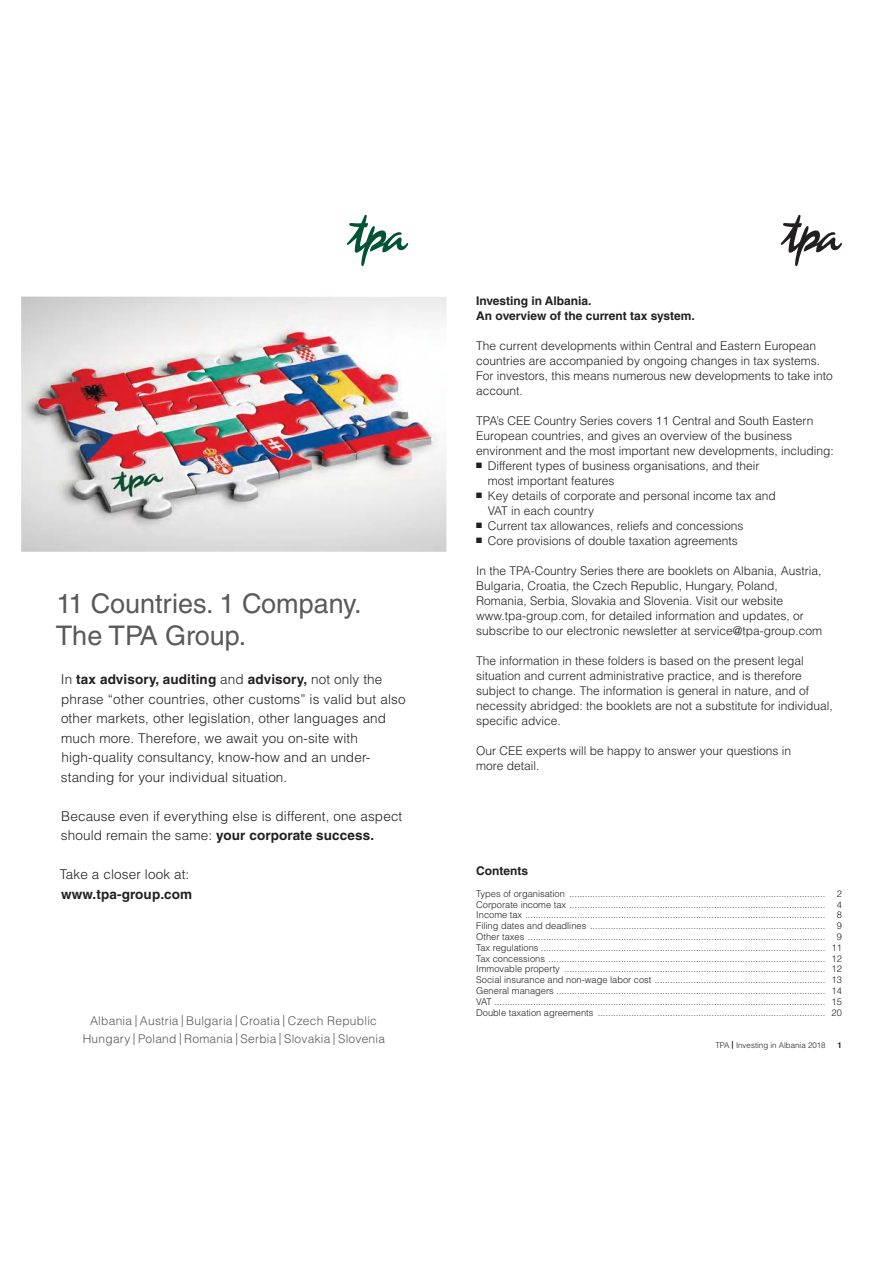
<style>
.page{position:relative;width:893px;height:1263px;background:#fff}
.page>*{position:absolute;margin:0;border:0;box-sizing:border-box;transform-origin:0 0}
.t1{font:27px/32.4px "Helvetica LT Std";color:#58595b}
.t2{font:300 13.5px/19.5px "Helvetica LT Std";letter-spacing:.01em;color:#231f20}
.t3{font:700 13.5px "Helvetica LT Std";letter-spacing:.01em;color:#231f20}
.t4{font:300 12px/15px "Helvetica LT Std";color:#231f20}
.t5{font:300 12px/18px "Helvetica LT Std";letter-spacing:.02em;color:#58595b;text-align:center}
.t6{font:700 12px/15px "Helvetica LT Std";color:#231f20}
.t7{font:300 9.3px/10.8px "Helvetica LT Std";color:#231f20;text-align:justify}
.t8{font:300 7.95px "Helvetica LT Std";color:#231f20}
.t9{font:700 7.95px "Helvetica LT Std";color:#231f20}
.s1{font-weight:700}
</style>
<div class="page">
<svg style="left:781px;top:215px;width:61px;height:51px"></svg>
<img style="left:21px;top:297px;width:425px;height:255px">
<svg style="left:347px;top:215px;width:61px;height:51px"></svg>
<h1 class="t1" style="left:56px;top:589px;width:307px">11 Countries. 1 Company.<br>The TPA Group.</h1>
<p class="t2" style="left:61px;top:671px;width:346px">In <span class="s1">tax advisory, auditing</span> and <span class="s1">advisory,</span> not only the phrase “other countries, other customs” is valid but also other markets, other legislation, other languages and much more. Therefore, we await you on-site with high-quality consultancy, know-how and an under&shy;standing for your individual situation.</p>
<h2 class="t2" style="left:61px;top:807px;width:343px">Because even if everything else is different, one aspect should remain the same: <span class="s1">your corporate success.</span></h2>
<h2 class="t2" style="left:60px;top:866px;width:131px">Take a closer look at:</h2>
<h2 class="t3" style="left:61px;top:889px;width:133px">www.tpa-group.com</h2>
<p class="t5" style="left:83px;top:1013px;width:304px">Albania | Austria | Bulgaria | Croatia | Czech Republic<br>Hungary | Poland | Romania | Serbia | Slovakia | Slovenia</p>
<p class="t6" style="left:476px;top:294px;width:220px">Investing in Albania.<br>An overview of the current tax system.</p>
<p class="t4" style="left:476px;top:339px;width:358px">The current developments within Central and Eastern European countries are accompanied by ongoing changes in tax systems.<br>For investors, this means numerous new developments to take into account.</p>
<p class="t4" style="left:476px;top:414px;width:339px">TPA’s CEE Country Series covers 11 Central and South Eastern</p>
<p class="t4" style="left:476px;top:429px;width:317px">European countries, and gives an overview of the business</p>
<p class="t4" style="left:476px;top:444px;width:359px">environment and the most important new developments, including:</p>
<p class="t4" style="left:488px;top:459px;width:273px">Different types of business organisations, and their</p>
<p class="t4" style="left:488px;top:474px;width:128px">most important features</p>
<p class="t4" style="left:488px;top:489px;width:290px">Key details of corporate and personal income tax and</p>
<p class="t4" style="left:488px;top:504px;width:108px">VAT in each country</p>
<p class="t4" style="left:488px;top:519px;width:257px">Current tax allowances, reliefs and concessions</p>
<p class="t4" style="left:488px;top:534px;width:252px">Core provisions of double taxation agreements</p>
<p class="t4" style="left:476px;top:564px;width:347px">In the TPA-Country Series there are booklets on Albania, Austria, Bulgaria, Croatia, the Czech Republic, Hungary, Poland, Romania, Serbia, Slovakia and Slovenia. Visit our website www.tpa-group.com, for detailed information and updates, or subscribe to our electronic newsletter at service@tpa-group.com</p>
<p class="t4" style="left:476px;top:654px;width:358px">The information in these folders is based on the present legal situation and current administrative practice, and is therefore subject to change. The information is general in nature, and of necessity abridged: the booklets are not a substitute for individual, specific advice.</p>
<p class="t4" style="left:476px;top:744px;width:316px">Our CEE experts will be happy to answer your questions in more detail.</p>
<p class="t6" style="left:476px;top:864px;width:53px">Contents</p>
<p class="t7" style="left:476px;top:889px;width:367px">Types of organisation ................................................................................................... 2<br>Corporate income tax ................................................................................................... 4<br>Income tax .................................................................................................................... 8<br>Filing dates and deadlines ........................................................................................... 9<br>Other taxes ................................................................................................................... 9<br>Tax regulations .............................................................................................................. 11<br>Tax concessions ........................................................................................................... 12<br>Immovable property ..................................................................................................... 12<br>Social insurance and non-wage labor cost .................................................................. 13<br>General managers ........................................................................................................ 14<br>VAT ................................................................................................................................ 15<br>Double taxation agreements ........................................................................................ 20</p>
<p class="t8" style="left:715px;top:1042px;width:112px">TPA <span class="s1">|</span> Investing in Albania 2018</p>
<p class="t9" style="left:837px;top:1042px;width:6px">1</p>
</div>
